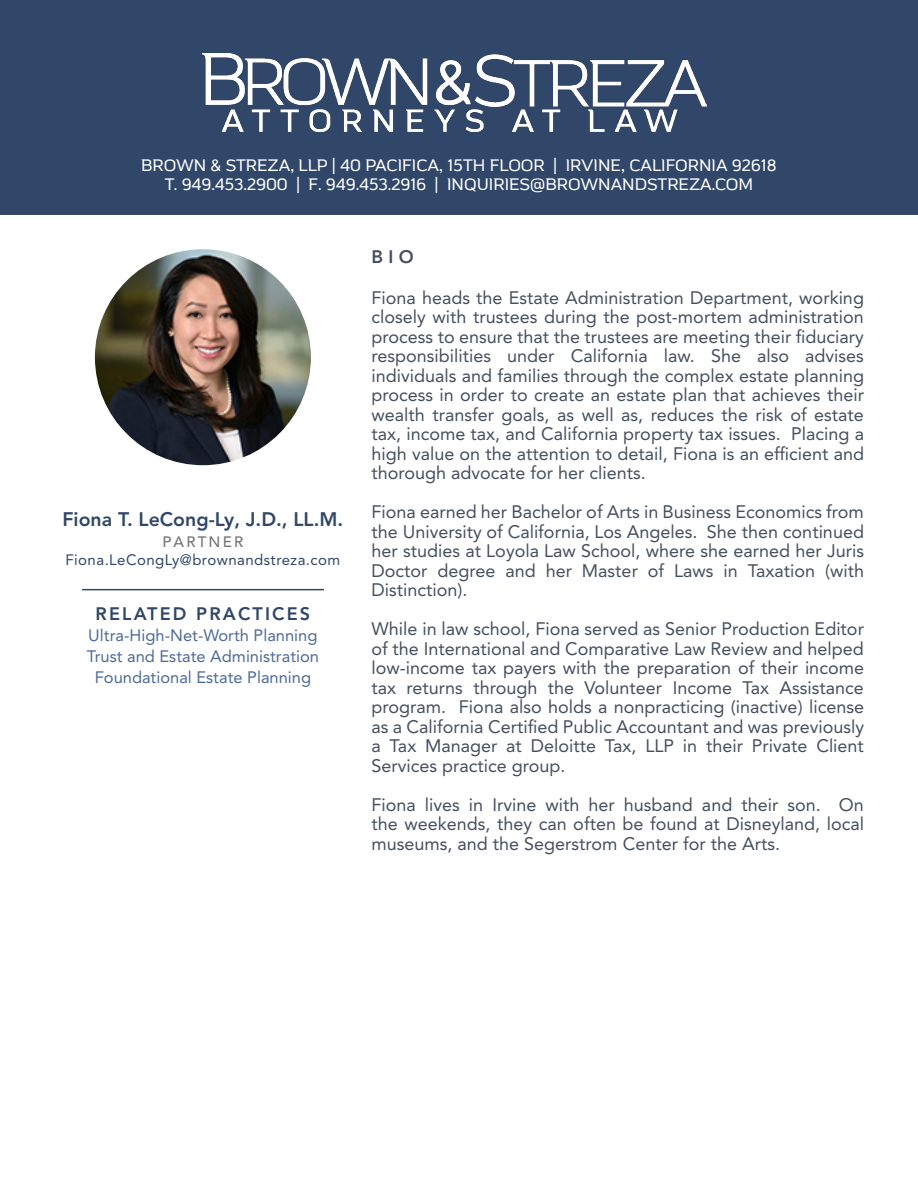
<style>
.page{position:relative;width:918px;height:1188px;background:#fff}
.page>*{position:absolute;margin:0;border:0;box-sizing:border-box;transform-origin:0 0}
.t1{font:800 19.5px "Avenir LT Pro";color:#314769}
.t2{font:18px/19.5px "Avenir LT Pro";color:#45505f;text-align:justify}
.t3{font:800 18px "Avenir LT Pro";letter-spacing:.12em;color:#314668}
.t4{font:800 18px "Avenir LT Pro";color:#45505f}
.t5{font:500 16.5px "MAINLUX";color:#fff}
.t6{font:16.5px "Avenir LT Pro";color:#4e6a96}
.t7{font:15px "Avenir LT Pro";letter-spacing:.03em;color:#314769}
.t8{font:500 15px "Avenir LT Pro";letter-spacing:.15em;color:#767575}
</style>
<div class="page">
<img style="left:95px;top:249px;width:216px;height:216px;border-radius:108px">
<hr style="left:82px;top:589px;width:242px;height:1px;background:#314668">
<div style="left:0;top:0;width:918px;height:215px;background:#314769"></div>
<img style="left:203px;top:54px;width:504px;height:78px">
<p class="t5" style="left:141px;top:155px;width:637px">BROWN &amp; STREZA, LLP | 40 PACIFICA, 15TH FLOOR | IRVINE, CALIFORNIA 92618</p>
<p class="t5" style="left:165px;top:175px;width:590px">T. 949.453.2900 | F. 949.453.2916 | INQUIRIES@BROWNANDSTREZA.COM</p>
<p class="t1" style="left:62px;top:507px;width:282px">Fiona T. LeCong-Ly, J.D., LL.M.</p>
<p class="t8" style="left:162px;top:533px;width:83px">PARTNER</p>
<p class="t7" style="left:65px;top:551px;width:276px">Fiona.LeCongLy@brownandstreza.com</p>
<p class="t3" style="left:96px;top:604px;width:216px">RELATED PRACTICES</p>
<p class="t6" style="left:88px;top:626px;width:231px">Ultra-High-Net-Worth Planning</p>
<p class="t6" style="left:87px;top:647px;width:234px">Trust and Estate Administration</p>
<p class="t6" style="left:95px;top:668px;width:218px">Foundational Estate Planning</p>
<p class="t4" style="left:372px;top:246px;width:44px">B I O</p>
<p class="t2" style="left:372px;top:288px;width:494px">Fiona heads the Estate Administration Department, working closely with trustees during the post-mortem administration process to ensure that the trustees are meeting their fiduciary responsibilities under California law. She also advises individuals and families through the complex estate planning process in order to create an estate plan that achieves their wealth transfer goals, as well as, reduces the risk of estate tax, income tax, and California property tax issues. Placing a high value on the attention to detail, Fiona is an efficient and thorough advocate for her clients.</p>
<p class="t2" style="left:372px;top:502px;width:494px">Fiona earned her Bachelor of Arts in Business Economics from the University of California, Los Angeles. She then continued her studies at Loyola Law School, where she earned her Juris Doctor degree and her Master of Laws in Taxation (with Distinction).</p>
<p class="t2" style="left:372px;top:619px;width:494px">While in law school, Fiona served as Senior Production Editor of the International and Comparative Law Review and helped low-income tax payers with the preparation of their income tax returns through the Volunteer Income Tax Assistance program. Fiona also holds a nonpracticing (inactive) license as a California Certified Public Accountant and was previously a Tax Manager at Deloitte Tax, LLP in their Private Client Services practice group.</p>
<p class="t2" style="left:372px;top:795px;width:494px">Fiona lives in Irvine with her husband and their son. On the weekends, they can often be found at Disneyland, local museums, and the Segerstrom Center for the Arts.</p>
</div>
